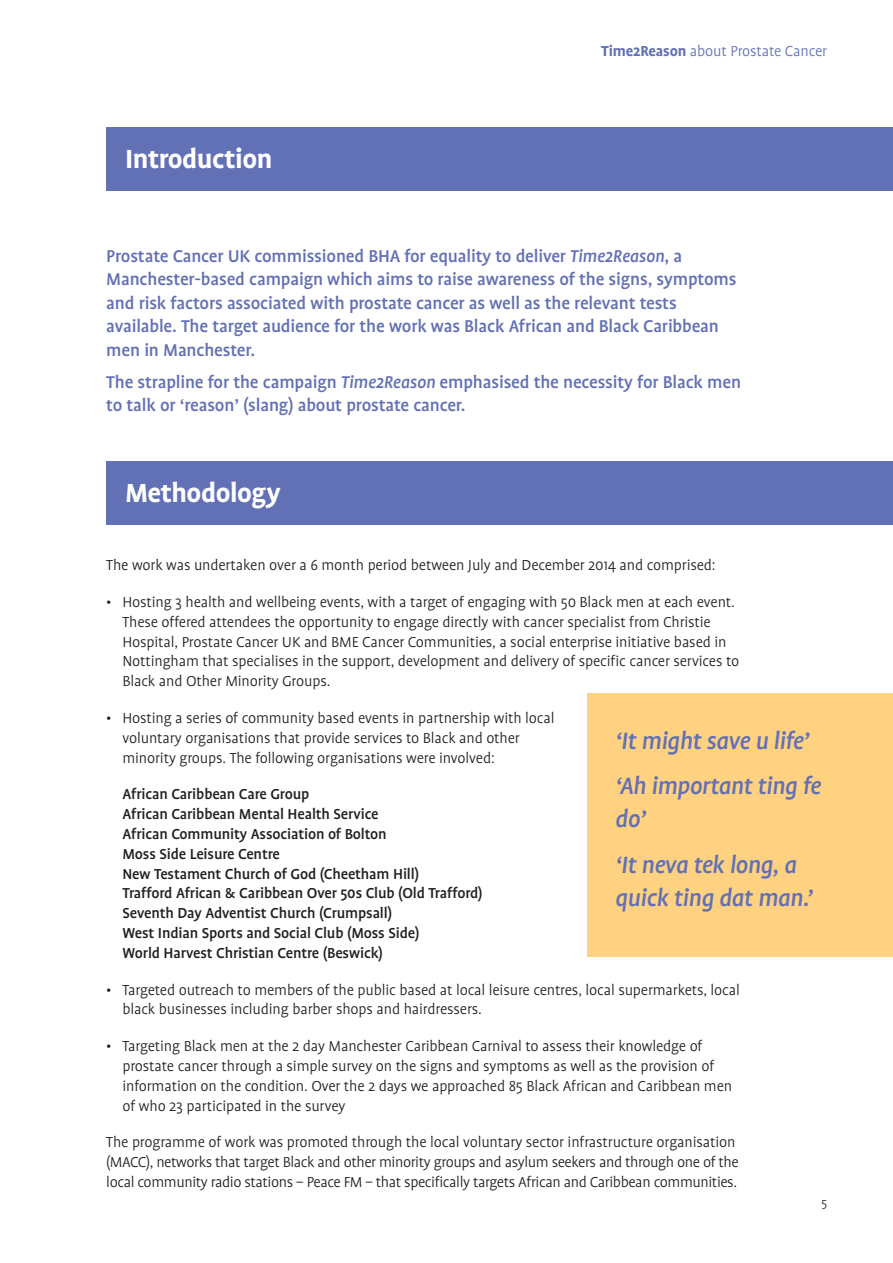
<style>
.page{position:relative;width:893px;height:1263px;background:#fff}
.page>*{position:absolute;margin:0;border:0;box-sizing:border-box;transform-origin:0 0}
.t1{font:700 30px "Profile";letter-spacing:-.015em;color:#fff}
.t2{font:italic 500 27px/45.8px "Profile";letter-spacing:-.02em;color:#6270b5}
.t3{font:500 19.5px/23.4px "Profile";letter-spacing:-.01em;color:#6270b5}
.t4{font:300 16.5px/19.8px "Profile";letter-spacing:-.01em;color:#231f20}
.t5{font:500 16.5px/19.8px "Profile";letter-spacing:-.01em;color:#231f20}
.t6{font:300 16.5px "Profile";letter-spacing:-.01em;color:#6270b5}
.t7{font:300 13.5px "Profile";color:#231f20}
.s1{font-weight:700}
.s2{font-style:italic}
</style>
<div class="page">
<div style="left:106px;top:461px;width:787px;height:64px;background:#6270b5"></div>
<div style="left:106px;top:128px;width:787px;height:63px;background:#6270b5"></div>
<div style="left:587px;top:693px;width:306px;height:264px;background:#fed280"></div>
<h1 class="t1" style="left:125px;top:143px;width:149px">Introduction</h1>
<p class="t6" style="left:601px;top:42px;width:228px"><span class="s1">Time2Reason</span> about Prostate Cancer</p>
<p class="t3" style="left:106px;top:244px;width:632px">Prostate Cancer UK commissioned BHA for equality to deliver <span class="s2">Time2Reason</span>, a Manchester-based campaign which aims to raise awareness of the signs, symptoms and risk factors associated with prostate cancer as well as the relevant tests available. The target audience for the work was Black African and Black Caribbean men in Manchester.</p>
<p class="t3" style="left:106px;top:370px;width:636px">The strapline for the campaign <span class="s2">Time2Reason</span> emphasised the necessity for Black men to talk or ‘reason’ (slang) about prostate cancer.</p>
<h1 class="t1" style="left:119px;top:467px;width:114px">Methlogy</h1>
<h1 class="t1" style="left:125px;top:477px;width:158px">Methodology</h1>
<p class="t4" style="left:106px;top:555px;width:611px">The work was undertaken over a 6 month period between July and December 2014 and comprised:</p>
<p class="t4" style="left:122px;top:592px;width:618px;text-indent:-16px">• Hosting 3 health and wellbeing events, with a target of engaging with 50 Black men at each event.<br>These offered attendees the opportunity to engage directly with cancer specialist from Christie Hospital, Prostate Cancer UK and BME Cancer Communities, a social enterprise initiative based in Nottingham that specialises in the support, development and delivery of specific cancer services to Black and Other Minority Groups.</p>
<p class="t4" style="left:122px;top:708px;width:434px;text-indent:-16px">• Hosting a series of community based events in partnership with local voluntary organisations that provide services to Black and other minority groups. The following organisations were involved:</p>
<p class="t5" style="left:122px;top:784px;width:362px">African Caribbean Care Group<br>African Caribbean Mental Health Service<br>African Community Association of Bolton<br>Moss Side Leisure Centre<br>New Testament Church of God (Cheetham Hill)<br>Trafford African &amp; Caribbean Over 50s Club (Old Trafford)<br>Seventh Day Adventist Church (Crumpsall)<br>West Indian Sports and Social Club (Moss Side)<br>World Harvest Christian Centre (Beswick)</p>
<p class="t4" style="left:122px;top:980px;width:619px;text-indent:-16px">• Targeted outreach to members of the public based at local leisure centres, local supermarkets, local black businesses including barber shops and hairdressers.</p>
<p class="t4" style="left:122px;top:1036px;width:611px;text-indent:-16px">• Targeting Black men at the 2 day Manchester Caribbean Carnival to assess their knowledge of prostate cancer through a simple survey on the signs and symptoms as well as the provision of information on the condition. Over the 2 days we approached 85 Black African and Caribbean men of who 23 participated in the survey</p>
<p class="t4" style="left:106px;top:1132px;width:634px">The programme of work was promoted through the local voluntary sector infrastructure organisation (MACC), networks that target Black and other minority groups and asylum seekers and through one of the local community radio stations – Peace FM – that specifically targets African and Caribbean communities.</p>
<h2 class="t2" style="left:615px;top:717px;width:207px">‘It might save u life’ ‘Ah important ting fe</h2>
<h2 class="t2" style="left:615px;top:796px;width:183px">do’<br>‘It neva tek long, a</h2>
<h2 class="t2" style="left:615px;top:875px;width:199px">quick ting dat man.’</h2>
<p class="t7" style="left:821px;top:1196px;width:7px">5</p>
</div>
